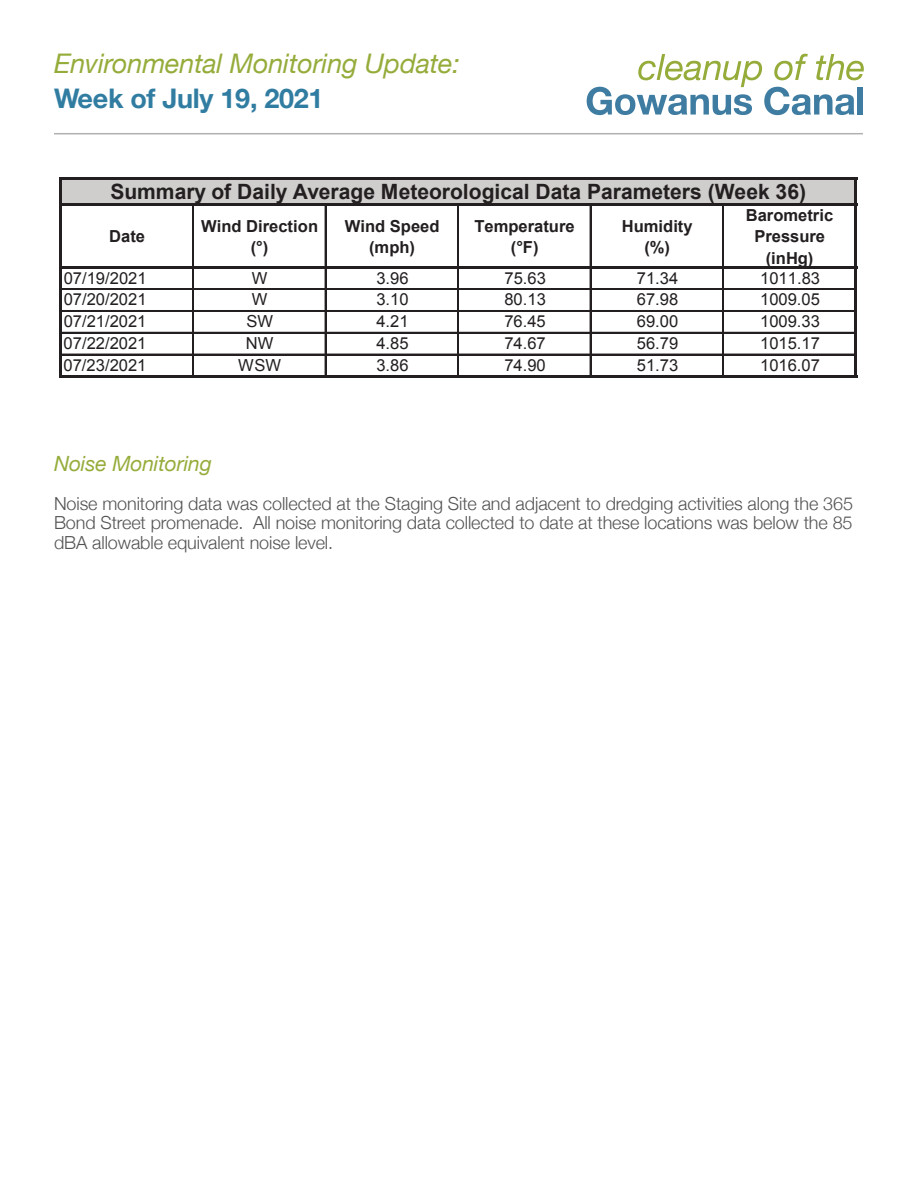
<style>
.page{position:relative;width:918px;height:1188px;background:#fff}
.page>*{position:absolute;margin:0;border:0;box-sizing:border-box;transform-origin:0 0}
.t1{font:italic 27px "Helvetica Neue";letter-spacing:-.005em;color:#95ac3b}
.t2{font:700 27px "Helvetica Neue";letter-spacing:-.01em;color:#317da2}
.t3{font:700 21px "Arial";color:#231f20}
.t4{font:italic 21px "Helvetica Neue";letter-spacing:-.005em;color:#95ac3b}
.t5{font:300 18px/19.5px "Helvetica Neue";letter-spacing:-.005em;color:#525352;text-align:justify}
.t6{font:16.5px "Arial";color:#231f20}
.t7{font:700 16.5px/21.3px "Arial";color:#231f20;text-align:center}
</style>
<div class="page">
<svg style="left:587px;top:54px;width:277px;height:61px"></svg>
<div style="left:858px;top:87px;width:5px;height:28px;background:#3f7ca1"></div>
<hr style="left:54px;top:133px;width:809px;height:1px;background:#b1b1b1">
<div style="left:61px;top:179px;width:795px;height:26px;background:#cfcecd"></div>
<hr style="left:192px;top:206px;width:2px;height:60px;background:#231f20">
<hr style="left:325px;top:206px;width:1px;height:60px;background:#231f20">
<hr style="left:457px;top:206px;width:2px;height:60px;background:#231f20">
<hr style="left:590px;top:206px;width:1px;height:60px;background:#231f20">
<hr style="left:722px;top:206px;width:1px;height:60px;background:#231f20">
<hr style="left:723px;top:206px;width:1px;height:60px;background:#231f20">
<hr style="left:59px;top:177px;width:3px;height:201px;background:#231f20">
<hr style="left:854px;top:180px;width:3px;height:198px;background:#231f20">
<hr style="left:192px;top:269px;width:2px;height:106px;background:#231f20">
<hr style="left:325px;top:269px;width:1px;height:106px;background:#231f20">
<hr style="left:457px;top:269px;width:2px;height:106px;background:#231f20">
<hr style="left:590px;top:269px;width:1px;height:106px;background:#231f20">
<hr style="left:722px;top:269px;width:1px;height:106px;background:#231f20">
<hr style="left:723px;top:269px;width:1px;height:106px;background:#231f20">
<hr style="left:62px;top:177px;width:795px;height:3px;background:#231f20">
<hr style="left:62px;top:203px;width:795px;height:3px;background:#231f20">
<hr style="left:62px;top:266px;width:795px;height:3px;background:#231f20">
<hr style="left:62px;top:288px;width:792px;height:1px;background:#231f20">
<hr style="left:62px;top:289px;width:792px;height:1px;background:#231f20">
<hr style="left:62px;top:310px;width:792px;height:2px;background:#231f20">
<hr style="left:62px;top:332px;width:792px;height:2px;background:#231f20">
<hr style="left:62px;top:354px;width:792px;height:1px;background:#231f20">
<hr style="left:62px;top:375px;width:795px;height:3px;background:#231f20">
<h1 class="t1" style="left:54px;top:44px;width:408px">Environmental Monitoring Update:</h1>
<h1 class="t2" style="left:54px;top:77px;width:271px">Week of July 19, 2021</h1>
<p class="t3" style="left:110px;top:178px;width:697px">Summary of Daily Average Meteorological Data Parameters (Week 36)</p>
<p class="t7" style="left:109px;top:226px;width:37px">Date</p>
<p class="t7" style="left:201px;top:216px;width:119px">Wind Direction (°)</p>
<p class="t7" style="left:345px;top:216px;width:96px">Wind Speed (mph)</p>
<p class="t7" style="left:475px;top:216px;width:102px">Temperature (°F)</p>
<p class="t7" style="left:622px;top:216px;width:72px">Humidity (%)</p>
<p class="t7" style="left:746px;top:205px;width:89px">Barometric<br>Pressure (inHg)</p>
<p class="t6" style="left:64px;top:267px;width:84px">07/19/2021</p>
<p class="t6" style="left:252px;top:267px;width:17px">W</p>
<p class="t6" style="left:376px;top:267px;width:34px">3.96</p>
<p class="t6" style="left:504px;top:267px;width:43px">75.63</p>
<p class="t6" style="left:637px;top:267px;width:43px">71.34</p>
<p class="t6" style="left:760px;top:267px;width:61px">1011.83</p>
<p class="t6" style="left:64px;top:289px;width:84px">07/20/2021</p>
<p class="t6" style="left:252px;top:289px;width:17px">W</p>
<p class="t6" style="left:376px;top:289px;width:34px">3.10</p>
<p class="t6" style="left:504px;top:289px;width:43px">80.13</p>
<p class="t6" style="left:637px;top:289px;width:43px">67.98</p>
<p class="t6" style="left:760px;top:289px;width:61px">1009.05</p>
<p class="t6" style="left:64px;top:311px;width:84px">07/21/2021</p>
<p class="t6" style="left:246px;top:311px;width:28px">SW</p>
<p class="t6" style="left:376px;top:311px;width:34px">4.21</p>
<p class="t6" style="left:504px;top:311px;width:43px">76.45</p>
<p class="t6" style="left:637px;top:311px;width:43px">69.00</p>
<p class="t6" style="left:760px;top:311px;width:61px">1009.33</p>
<p class="t6" style="left:64px;top:332px;width:84px">07/22/2021</p>
<p class="t6" style="left:246px;top:332px;width:29px">NW</p>
<p class="t6" style="left:376px;top:332px;width:34px">4.85</p>
<p class="t6" style="left:504px;top:332px;width:43px">74.67</p>
<p class="t6" style="left:637px;top:332px;width:43px">56.79</p>
<p class="t6" style="left:760px;top:332px;width:61px">1015.17</p>
<p class="t6" style="left:64px;top:354px;width:84px">07/23/2021</p>
<p class="t6" style="left:238px;top:354px;width:44px">WSW</p>
<p class="t6" style="left:376px;top:354px;width:34px">3.86</p>
<p class="t6" style="left:504px;top:354px;width:43px">74.90</p>
<p class="t6" style="left:637px;top:354px;width:43px">51.73</p>
<p class="t6" style="left:760px;top:354px;width:61px">1016.07</p>
<p class="t4" style="left:54px;top:448px;width:159px">Noise Monitoring</p>
<p class="t5" style="left:54px;top:492px;width:801px">Noise monitoring data was collected at the Staging Site and adjacent to dredging activities along the 365<br>Bond Street promenade. All noise monitoring data collected to date at these locations was below the 85 dBA allowable equivalent noise level.</p>
</div>
